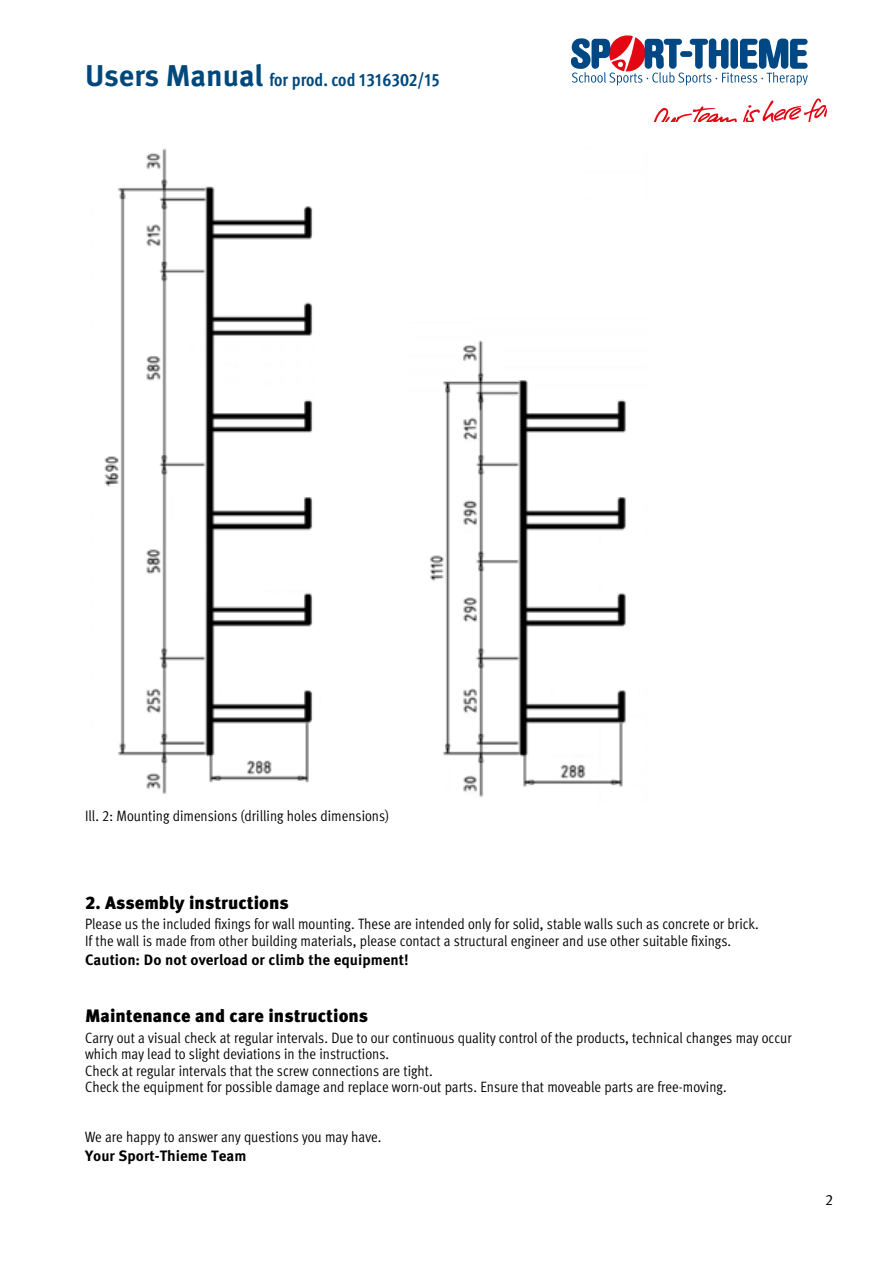
<style>
.page{position:relative;width:893px;height:1263px;background:#fff}
.page>*{position:absolute;margin:0;border:0;box-sizing:border-box;transform-origin:0 0}
.t1{font:900 18px "Meta Pro";color:#000}
.t2{font:700 condensed 18px "Meta Pro";color:#00487c}
.t3{font:15px/16.5px "Meta Pro Cond Norm";color:#000}
.t4{font:700 15px "Meta Pro";color:#000}
.t5{font:15px "Meta Pro Norm";color:#000}
.s1{font-stretch:normal;font-size:30px}
</style>
<div class="page">
<svg style="left:571px;top:35px;width:237px;height:50px"></svg>
<svg style="left:654px;top:98px;width:172px;height:24px"></svg>
<img style="left:104px;top:148px;width:522px;height:649px">
<p class="t2" style="left:85px;top:66px;width:357px"><span class="s1">Users Manual</span> for prod. cod 1316302/15</p>
<p class="t3" style="left:85px;top:806px;width:305px">Ill. 2: Mounting dimensions (drilling holes dimensions)</p>
<p class="t1" style="left:85px;top:888px;width:205px">2. Assembly instructions</p>
<p class="t3" style="left:85px;top:915px;width:675px">Please us the included fixings for wall mounting. These are intended only for solid, stable walls such as concrete or brick.<br>If the wall is made from other building materials, please contact a structural engineer and use other suitable fixings.</p>
<p class="t4" style="left:85px;top:948px;width:325px">Caution: Do not overload or climb the equipment!</p>
<p class="t1" style="left:85px;top:1002px;width:285px">Maintenance and care instructions</p>
<p class="t3" style="left:85px;top:1028px;width:708px">Carry out a visual check at regular intervals. Due to our continuous quality control of the products, technical changes may occur which may lead to slight deviations in the instructions.<br>Check at regular intervals that the screw connections are tight.<br>Check the equipment for possible damage and replace worn-out parts. Ensure that moveable parts are free-moving.</p>
<p class="t3" style="left:85px;top:1127px;width:298px">We are happy to answer any questions you may have.</p>
<p class="t4" style="left:85px;top:1144px;width:163px">Your Sport-Thieme Team</p>
<p class="t5" style="left:825px;top:1188px;width:9px">2</p>
</div>
